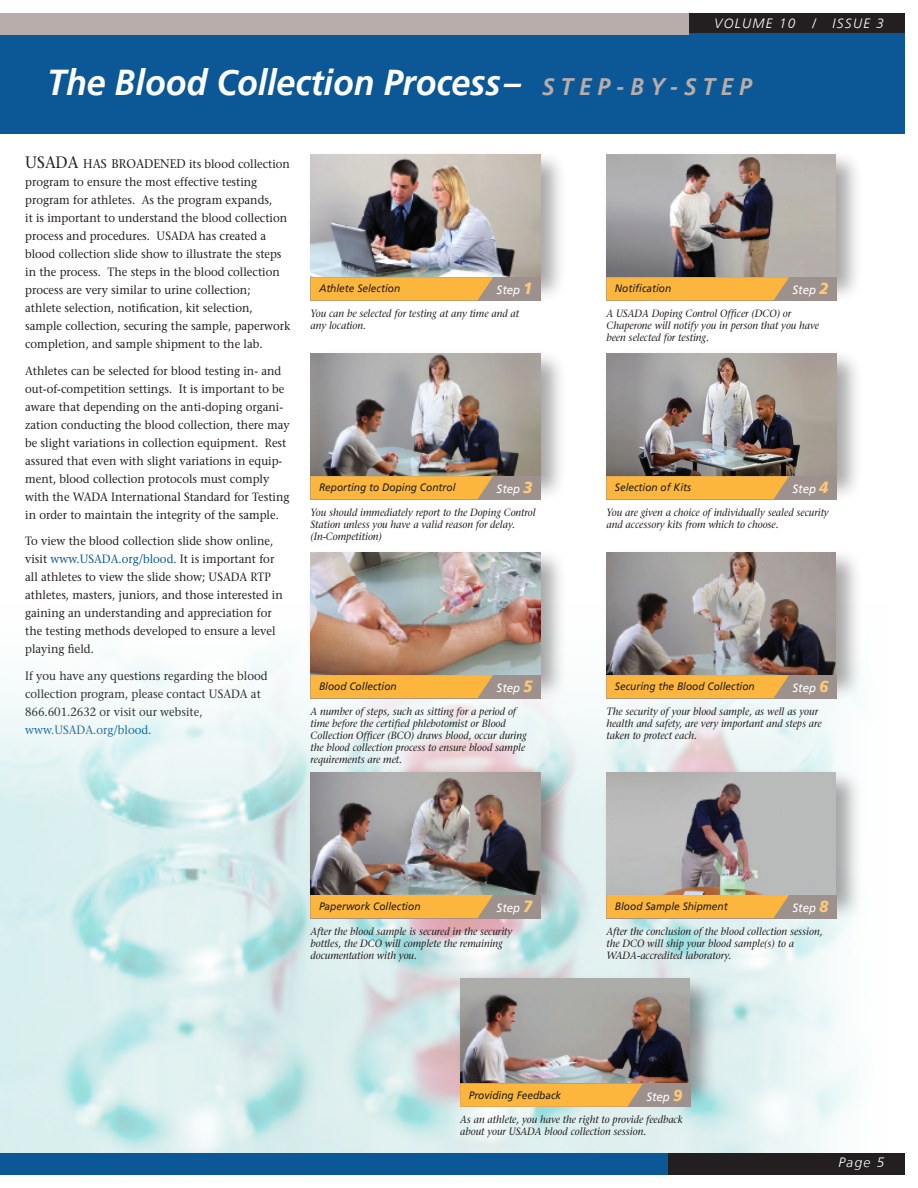
<style>
.page{position:relative;width:918px;height:1188px;background:#fff}
.page>*{position:absolute;margin:0;border:0;box-sizing:border-box;transform-origin:0 0}
.Header_White{font:italic 700 36px "Frutiger LT";color:#fff;scale:.94 1}
.Headline_Yellow{font:italic 700 24px "Frutiger LT";letter-spacing:.26em;color:#b8adaa;scale:.94 1}
.t1{font:italic 300 13.5px "Frutiger LT";letter-spacing:.1em;color:#fff}
.Headline_Yellow-2{font:italic 12.15px "Frutiger LT";color:#fff;scale:.94 1}
.Body_Copy{font:500 12px/18px "Stone Serif Std";color:#231f20;scale:.94 1}
.Headline_Yellow-3{font:italic 10.8px "Frutiger LT";color:#231f20;scale:.94 1}
.Body_Copy-2{font:italic 500 10.5px/12px "Stone Serif Std";color:#231f20;scale:.94 1}
.s1{font-size:16.5px}
.s2{font-size:12.6px}
.s3{color:#0c5896}
.s4{font-weight:900;font-size:16.2px;color:#feca78}
</style>
<div class="page">
<img style="left:0;top:655px;width:855px;height:498px">
<div style="left:236px;top:14px;width:668px;height:21px;background:#231f20"></div>
<div style="left:0;top:34px;width:904px;height:100px;background:#0c5896"></div>
<div style="left:0;top:14px;width:688px;height:21px;background:#b8adaa"></div>
<div style="left:0;top:1153px;width:904px;height:21px;background:#0c5896"></div>
<div style="left:668px;top:1153px;width:236px;height:21px;background:#231f20"></div>
<div style="left:601px;top:348px;width:261px;height:154px;background:#231f20;opacity:.4"></div>
<img style="left:606px;top:354px;width:231px;height:122px">
<div style="left:606px;top:476px;width:231px;height:23px;background:#9d918d"></div>
<svg style="left:606px;top:476px;width:183px;height:23px;background:#f6b341"></svg>
<div style="left:455px;top:973px;width:261px;height:136px;background:#231f20;opacity:.4"></div>
<img style="left:460px;top:978px;width:230px;height:106px">
<div style="left:460px;top:1084px;width:231px;height:23px;background:#9d918d"></div>
<svg style="left:460px;top:1084px;width:183px;height:23px;background:#f6b241"></svg>
<div style="left:305px;top:348px;width:261px;height:154px;background:#231f20;opacity:.4"></div>
<img style="left:310px;top:354px;width:230px;height:122px">
<div style="left:310px;top:476px;width:231px;height:23px;background:#9d918d"></div>
<svg style="left:310px;top:476px;width:183px;height:23px;background:#f6b341"></svg>
<div style="left:601px;top:767px;width:261px;height:153px;background:#231f20;opacity:.4"></div>
<img style="left:606px;top:772px;width:230px;height:123px">
<div style="left:606px;top:895px;width:231px;height:23px;background:#9d918d"></div>
<div style="left:606px;top:895px;width:183px;height:23px;background:#fcb53d"></div>
<div style="left:601px;top:149px;width:261px;height:154px;background:#231f20;opacity:.4"></div>
<img style="left:606px;top:155px;width:230px;height:122px">
<div style="left:606px;top:277px;width:231px;height:23px;background:#9d918d"></div>
<svg style="left:606px;top:277px;width:183px;height:23px;background:#f6b241"></svg>
<div style="left:305px;top:149px;width:261px;height:154px;background:#231f20;opacity:.4"></div>
<img style="left:310px;top:155px;width:230px;height:122px">
<div style="left:310px;top:277px;width:231px;height:23px;background:#9d918d"></div>
<svg style="left:310px;top:277px;width:183px;height:23px;background:#f6b241"></svg>
<div style="left:601px;top:547px;width:261px;height:153px;background:#231f20;opacity:.4"></div>
<img style="left:606px;top:552px;width:230px;height:123px">
<div style="left:606px;top:675px;width:231px;height:23px;background:#9d918d"></div>
<svg style="left:606px;top:675px;width:183px;height:23px;background:#f7b340"></svg>
<div style="left:305px;top:767px;width:261px;height:153px;background:#231f20;opacity:.4"></div>
<img style="left:310px;top:772px;width:230px;height:123px">
<div style="left:311px;top:895px;width:230px;height:23px;background:#9d918d"></div>
<div style="left:311px;top:895px;width:182px;height:23px;background:#fcb53d"></div>
<div style="left:305px;top:547px;width:261px;height:153px;background:#231f20;opacity:.4"></div>
<img style="left:310px;top:552px;width:230px;height:123px">
<div style="left:310px;top:675px;width:231px;height:23px;background:#9d918d"></div>
<svg style="left:310px;top:675px;width:183px;height:23px;background:#f7b340"></svg>
<p class="t1" style="left:714px;top:16px;width:171px">VOLUME 10 / ISSUE 3</p>
<p class="Header_White" style="left:47px;top:61px;width:505px">The Blood Collection Process–</p>
<p class="Headline_Yellow" style="left:542px;top:72px;width:224px">STEP-BY-STEP</p>
<p class="Body_Copy" style="left:25px;top:155px;width:284px"><span class="s1">USADA</span> <span class="s2">HAS BROADENED</span> its blood collection program to ensure the most effective testing program for athletes. As the program expands,<br>it is important to understand the blood collection process and procedures. USADA has created a blood collection slide show to illustrate the steps in the process. The steps in the blood collection process are very similar to urine collection;<br>athlete selection, notification, kit selection, sample collection, securing the sample, paperwork completion, and sample shipment to the lab.</p>
<p class="Body_Copy" style="left:25px;top:361px;width:283px">Athletes can be selected for blood testing in- and out-of-competition settings. It is important to be aware that depending on the anti-doping organi&shy;zation conducting the blood collection, there may be slight variations in collection equipment. Rest assured that even with slight variations in equip&shy;ment, blood collection protocols must comply with the WADA International Standard for Testing in order to maintain the integrity of the sample.</p>
<p class="Body_Copy" style="left:25px;top:532px;width:276px">To view the blood collection slide show online, visit <span class="s3">www.USADA.org/blood.</span> It is important for all athletes to view the slide show; USADA RTP athletes, masters, juniors, and those interested in gaining an understanding and appreciation for the testing methods developed to ensure a level playing field.</p>
<p class="Body_Copy" style="left:25px;top:667px;width:259px">If you have any questions regarding the blood collection program, please contact USADA at 866.601.2632 or visit our website, <span class="s3">www.USADA.org/blood.</span></p>
<p class="Headline_Yellow-3" style="left:319px;top:282px;width:88px">Athlete Selection</p>
<p class="Headline_Yellow-2" style="left:497px;top:283px;width:40px">Step <span class="s4">1</span></p>
<p class="Body_Copy-2" style="left:310px;top:308px;width:223px">You can be selected for testing at any time and at any location.</p>
<p class="Headline_Yellow-3" style="left:319px;top:481px;width:147px">Reporting to Doping Control</p>
<p class="Headline_Yellow-2" style="left:497px;top:482px;width:40px">Step <span class="s4">3</span></p>
<p class="Body_Copy-2" style="left:310px;top:507px;width:241px">You should immediately report to the Doping Control<br>Station unless you have a valid reason for delay. (In-Competition)</p>
<p class="Headline_Yellow-3" style="left:319px;top:680px;width:84px">Blood Collection</p>
<p class="Headline_Yellow-2" style="left:497px;top:681px;width:40px">Step <span class="s4">5</span></p>
<p class="Body_Copy-2" style="left:310px;top:705px;width:232px">A number of steps, such as sitting for a period of time before the certified phlebotomist or Blood Collection Officer (BCO) draws blood, occur during the blood collection process to ensure blood sample requirements are met.</p>
<p class="Headline_Yellow-3" style="left:615px;top:282px;width:62px">Notification</p>
<p class="Headline_Yellow-2" style="left:793px;top:283px;width:40px">Step <span class="s4">2</span></p>
<p class="Body_Copy-2" style="left:606px;top:308px;width:228px">A USADA Doping Control Officer (DCO) or<br>Chaperone will notify you in person that you have been selected for testing.</p>
<p class="Headline_Yellow-3" style="left:615px;top:481px;width:83px">Selection of Kits</p>
<p class="Headline_Yellow-2" style="left:793px;top:482px;width:40px">Step <span class="s4">4</span></p>
<p class="Body_Copy-2" style="left:606px;top:507px;width:238px">You are given a choice of individually sealed security and accessory kits from which to choose.</p>
<p class="Headline_Yellow-3" style="left:615px;top:680px;width:150px">Securing the Blood Collection</p>
<p class="Headline_Yellow-2" style="left:793px;top:681px;width:40px">Step <span class="s4">6</span></p>
<p class="Body_Copy-2" style="left:606px;top:706px;width:231px">The security of your blood sample, as well as your health and safety, are very important and steps are taken to protect each.</p>
<p class="Headline_Yellow-3" style="left:319px;top:900px;width:110px">Paperwork Collection</p>
<p class="Headline_Yellow-2" style="left:497px;top:901px;width:40px">Step <span class="s4">7</span></p>
<p class="Body_Copy-2" style="left:310px;top:925px;width:216px">After the blood sample is secured in the security bottles, the DCO will complete the remaining documentation with you.</p>
<p class="Headline_Yellow-3" style="left:615px;top:900px;width:122px">Blood Sample Shipment</p>
<p class="Headline_Yellow-2" style="left:793px;top:901px;width:40px">Step <span class="s4">8</span></p>
<p class="Body_Copy-2" style="left:606px;top:925px;width:231px">After the conclusion of the blood collection session, the DCO will ship your blood sample(s) to a<br>WADA-accredited laboratory.</p>
<p class="Headline_Yellow-3" style="left:469px;top:1089px;width:100px">Providing Feedback</p>
<p class="Headline_Yellow-2" style="left:646px;top:1089px;width:40px">Step <span class="s4">9</span></p>
<p class="Body_Copy-2" style="left:460px;top:1114px;width:238px">As an athlete, you have the right to provide feedback about your USADA blood collection session.</p>
<p class="t1" style="left:838px;top:1154px;width:47px">Page 5</p>
</div>
